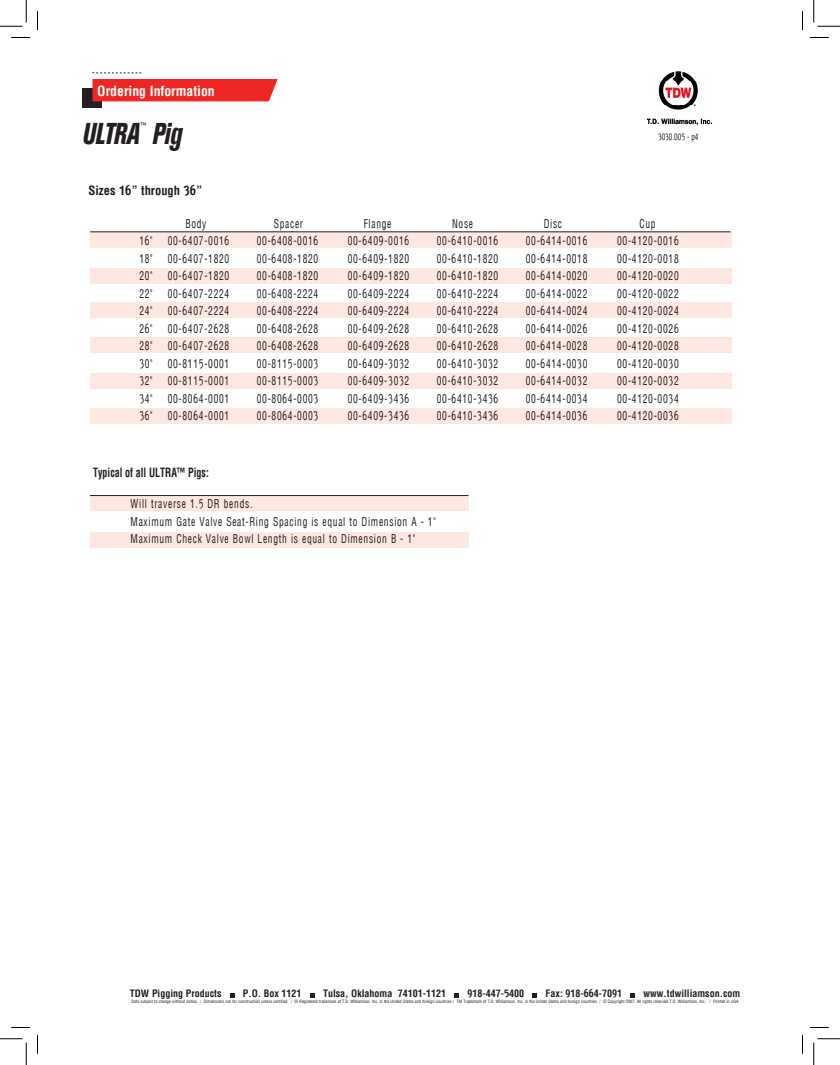
<style>
.page{position:relative;width:840px;height:1065px;background:#fff}
.page>*{position:absolute;margin:0;border:0;box-sizing:border-box;transform-origin:0 0}
.t1{font:italic 800 condensed 30px "Akzidenz Grotesk BE";letter-spacing:-.02em;color:#231f20;scale:.8 1}
.Catagory{font:700 condensed 13.75px "Helfaxx";color:#fff}
.tab8{font:700 condensed 12.5px "Helfaxx";color:#231f20;scale:.8 1}
.table_header{font:700 condensed 12.5px "Helfaxx";color:#231f20}
.tab8-2{font:condensed 11.88px "Helfaxx";letter-spacing:.075em;color:#231f20;scale:.8 1}
.t2{font:700 condensed 10px "Helfaxx";color:#231f20}
.t3{font:condensed 8.75px "Helfaxx";color:#231f20;scale:.82 1}
.t4{font:condensed 7.5px "Helfaxx";color:#231f20}
.Legal{font:condensed 4.38px "Helfaxx";color:#231f20}
</style>
<div class="page">
<div style="left:90px;top:532px;width:379px;height:16px;background:#fde7e1"></div>
<div style="left:90px;top:495px;width:379px;height:16px;background:#fde7e1"></div>
<div style="left:90px;top:408px;width:641px;height:15px;background:#fde7e1"></div>
<div style="left:90px;top:373px;width:641px;height:16px;background:#fde7e1"></div>
<div style="left:90px;top:338px;width:641px;height:15px;background:#fde7e1"></div>
<div style="left:90px;top:302px;width:641px;height:16px;background:#fde7e1"></div>
<div style="left:90px;top:233px;width:641px;height:15px;background:#fde7e1"></div>
<div style="left:90px;top:268px;width:641px;height:16px;background:#fde7e1"></div>
<hr style="left:90px;top:231px;width:641px;height:1px;background:#231f20">
<div style="left:82px;top:88px;width:20px;height:20px;background:#231f20"></div>
<svg style="left:92px;top:73px;width:186px;height:28px"></svg>
<hr style="left:90px;top:495px;width:378px;height:1px;background:#231f20">
<svg style="left:230px;top:993px;width:5px;height:4px"></svg>
<svg style="left:310px;top:993px;width:5px;height:4px"></svg>
<svg style="left:454px;top:993px;width:5px;height:4px"></svg>
<svg style="left:532px;top:993px;width:5px;height:4px"></svg>
<svg style="left:630px;top:993px;width:5px;height:4px"></svg>
<img style="left:647px;top:71px;width:65px;height:55px">
<svg style="left:11px;top:37px;width:19px;height:1px"></svg>
<svg style="left:810px;top:37px;width:19px;height:1px"></svg>
<svg style="left:11px;top:1027px;width:19px;height:1px"></svg>
<svg style="left:810px;top:1027px;width:19px;height:1px"></svg>
<svg style="left:37px;top:11px;width:1px;height:19px"></svg>
<svg style="left:37px;top:1035px;width:1px;height:19px"></svg>
<svg style="left:802px;top:11px;width:1px;height:19px"></svg>
<svg style="left:802px;top:1035px;width:1px;height:19px"></svg>
<svg style="left:0;top:0;width:27px;height:27px"></svg>
<svg style="left:0;top:1039px;width:27px;height:26px"></svg>
<svg style="left:814px;top:0;width:26px;height:27px"></svg>
<svg style="left:814px;top:1039px;width:26px;height:26px"></svg>
<p class="Catagory" style="left:97px;top:85px;width:119px">Ordering Information</p>
<p class="t4" style="left:141px;top:122px;width:7px">™</p>
<p class="t1" style="left:82px;top:117px;width:125px">ULTRA Pig</p>
<p class="t3" style="left:658px;top:133px;width:51px">3030.005 - p4</p>
<p class="table_header" style="left:89px;top:185px;width:115px">Sizes 16” through 36”</p>
<p class="tab8-2" style="left:185px;top:218px;width:28px">Body</p>
<p class="tab8-2" style="left:274px;top:218px;width:38px">Spacer</p>
<p class="tab8-2" style="left:364px;top:218px;width:36px">Flange</p>
<p class="tab8-2" style="left:452px;top:218px;width:28px">Nose</p>
<p class="tab8-2" style="left:544px;top:218px;width:25px">Disc</p>
<p class="tab8-2" style="left:639px;top:218px;width:22px">Cup</p>
<p class="tab8-2" style="left:139px;top:236px;width:18px">16"</p>
<p class="tab8-2" style="left:168px;top:236px;width:79px">00-6407-0016</p>
<p class="tab8-2" style="left:257px;top:236px;width:79px">00-6408-0016</p>
<p class="tab8-2" style="left:348px;top:236px;width:79px">00-6409-0016</p>
<p class="tab8-2" style="left:437px;top:236px;width:79px">00-6410-0016</p>
<p class="tab8-2" style="left:526px;top:236px;width:79px">00-6414-0016</p>
<p class="tab8-2" style="left:617px;top:236px;width:79px">00-4120-0016</p>
<p class="tab8-2" style="left:139px;top:253px;width:18px">18"</p>
<p class="tab8-2" style="left:168px;top:253px;width:79px">00-6407-1820</p>
<p class="tab8-2" style="left:257px;top:253px;width:79px">00-6408-1820</p>
<p class="tab8-2" style="left:348px;top:253px;width:79px">00-6409-1820</p>
<p class="tab8-2" style="left:437px;top:253px;width:79px">00-6410-1820</p>
<p class="tab8-2" style="left:526px;top:253px;width:79px">00-6414-0018</p>
<p class="tab8-2" style="left:617px;top:253px;width:79px">00-4120-0018</p>
<p class="tab8-2" style="left:139px;top:271px;width:18px">20"</p>
<p class="tab8-2" style="left:168px;top:271px;width:79px">00-6407-1820</p>
<p class="tab8-2" style="left:257px;top:271px;width:79px">00-6408-1820</p>
<p class="tab8-2" style="left:348px;top:271px;width:79px">00-6409-1820</p>
<p class="tab8-2" style="left:437px;top:271px;width:79px">00-6410-1820</p>
<p class="tab8-2" style="left:526px;top:271px;width:79px">00-6414-0020</p>
<p class="tab8-2" style="left:617px;top:271px;width:79px">00-4120-0020</p>
<p class="tab8-2" style="left:139px;top:288px;width:18px">22"</p>
<p class="tab8-2" style="left:168px;top:288px;width:79px">00-6407-2224</p>
<p class="tab8-2" style="left:257px;top:288px;width:79px">00-6408-2224</p>
<p class="tab8-2" style="left:348px;top:288px;width:79px">00-6409-2224</p>
<p class="tab8-2" style="left:437px;top:288px;width:79px">00-6410-2224</p>
<p class="tab8-2" style="left:526px;top:288px;width:79px">00-6414-0022</p>
<p class="tab8-2" style="left:617px;top:288px;width:79px">00-4120-0022</p>
<p class="tab8-2" style="left:139px;top:306px;width:18px">24"</p>
<p class="tab8-2" style="left:168px;top:306px;width:79px">00-6407-2224</p>
<p class="tab8-2" style="left:257px;top:306px;width:79px">00-6408-2224</p>
<p class="tab8-2" style="left:348px;top:306px;width:79px">00-6409-2224</p>
<p class="tab8-2" style="left:437px;top:306px;width:79px">00-6410-2224</p>
<p class="tab8-2" style="left:526px;top:306px;width:79px">00-6414-0024</p>
<p class="tab8-2" style="left:617px;top:306px;width:79px">00-4120-0024</p>
<p class="tab8-2" style="left:139px;top:323px;width:18px">26"</p>
<p class="tab8-2" style="left:168px;top:323px;width:79px">00-6407-2628</p>
<p class="tab8-2" style="left:257px;top:323px;width:79px">00-6408-2628</p>
<p class="tab8-2" style="left:348px;top:323px;width:79px">00-6409-2628</p>
<p class="tab8-2" style="left:437px;top:323px;width:79px">00-6410-2628</p>
<p class="tab8-2" style="left:526px;top:323px;width:79px">00-6414-0026</p>
<p class="tab8-2" style="left:617px;top:323px;width:79px">00-4120-0026</p>
<p class="tab8-2" style="left:139px;top:341px;width:18px">28"</p>
<p class="tab8-2" style="left:168px;top:341px;width:79px">00-6407-2628</p>
<p class="tab8-2" style="left:257px;top:341px;width:79px">00-6408-2628</p>
<p class="tab8-2" style="left:348px;top:341px;width:79px">00-6409-2628</p>
<p class="tab8-2" style="left:437px;top:341px;width:79px">00-6410-2628</p>
<p class="tab8-2" style="left:526px;top:341px;width:79px">00-6414-0028</p>
<p class="tab8-2" style="left:617px;top:341px;width:79px">00-4120-0028</p>
<p class="tab8-2" style="left:139px;top:358px;width:18px">30"</p>
<p class="tab8-2" style="left:168px;top:358px;width:79px">00-8115-0001</p>
<p class="tab8-2" style="left:257px;top:358px;width:79px">00-8115-0003</p>
<p class="tab8-2" style="left:348px;top:358px;width:79px">00-6409-3032</p>
<p class="tab8-2" style="left:437px;top:358px;width:79px">00-6410-3032</p>
<p class="tab8-2" style="left:526px;top:358px;width:79px">00-6414-0030</p>
<p class="tab8-2" style="left:617px;top:358px;width:79px">00-4120-0030</p>
<p class="tab8-2" style="left:139px;top:376px;width:18px">32"</p>
<p class="tab8-2" style="left:168px;top:376px;width:79px">00-8115-0001</p>
<p class="tab8-2" style="left:257px;top:376px;width:79px">00-8115-0003</p>
<p class="tab8-2" style="left:348px;top:376px;width:79px">00-6409-3032</p>
<p class="tab8-2" style="left:437px;top:376px;width:79px">00-6410-3032</p>
<p class="tab8-2" style="left:526px;top:376px;width:79px">00-6414-0032</p>
<p class="tab8-2" style="left:617px;top:376px;width:79px">00-4120-0032</p>
<p class="tab8-2" style="left:139px;top:393px;width:18px">34"</p>
<p class="tab8-2" style="left:168px;top:393px;width:79px">00-8064-0001</p>
<p class="tab8-2" style="left:257px;top:393px;width:79px">00-8064-0003</p>
<p class="tab8-2" style="left:348px;top:393px;width:79px">00-6409-3436</p>
<p class="tab8-2" style="left:437px;top:393px;width:79px">00-6410-3436</p>
<p class="tab8-2" style="left:526px;top:393px;width:79px">00-6414-0034</p>
<p class="tab8-2" style="left:617px;top:393px;width:79px">00-4120-0034</p>
<p class="tab8-2" style="left:139px;top:411px;width:18px">36"</p>
<p class="tab8-2" style="left:168px;top:411px;width:79px">00-8064-0001</p>
<p class="tab8-2" style="left:257px;top:411px;width:79px">00-8064-0003</p>
<p class="tab8-2" style="left:348px;top:411px;width:79px">00-6409-3436</p>
<p class="tab8-2" style="left:437px;top:411px;width:79px">00-6410-3436</p>
<p class="tab8-2" style="left:526px;top:411px;width:79px">00-6414-0036</p>
<p class="tab8-2" style="left:617px;top:411px;width:79px">00-4120-0036</p>
<p class="tab8" style="left:93px;top:466px;width:146px">Typical of all ULTRA™ Pigs:</p>
<p class="tab8-2" style="left:131px;top:498px;width:154px">Will traverse 1.5 DR bends.</p>
<p class="tab8-2" style="left:131px;top:516px;width:383px">Maximum Gate Valve Seat-Ring Spacing is equal to Dimension A - 1"</p>
<p class="tab8-2" style="left:131px;top:533px;width:357px">Maximum Check Valve Bowl Length is equal to Dimension B - 1"</p>
<p class="t2" style="left:130px;top:989px;width:93px">TDW Pigging Products</p>
<p class="t2" style="left:243px;top:989px;width:60px">P.O. Box 1121</p>
<p class="t2" style="left:323px;top:989px;width:125px">Tulsa, Oklahoma 74101-1121</p>
<p class="t2" style="left:468px;top:989px;width:58px">918-447-5400</p>
<p class="t2" style="left:546px;top:989px;width:78px">Fax: 918-664-7091</p>
<p class="t2" style="left:644px;top:989px;width:98px">www.tdwilliamson.com</p>
<p class="Legal" style="left:132px;top:999px;width:609px">Data subject to change without notice. / Dimensions not for construction unless certified. / ® Registered trademark of T.D. Williamson, Inc. in the United States and foreign countries / TM Trademark of T.D. Williamson, Inc. in the United States and foreign countries / © Copyright 2007. All rights reserved T.D. Williamson, Inc. / Printed in USA</p>
</div>
